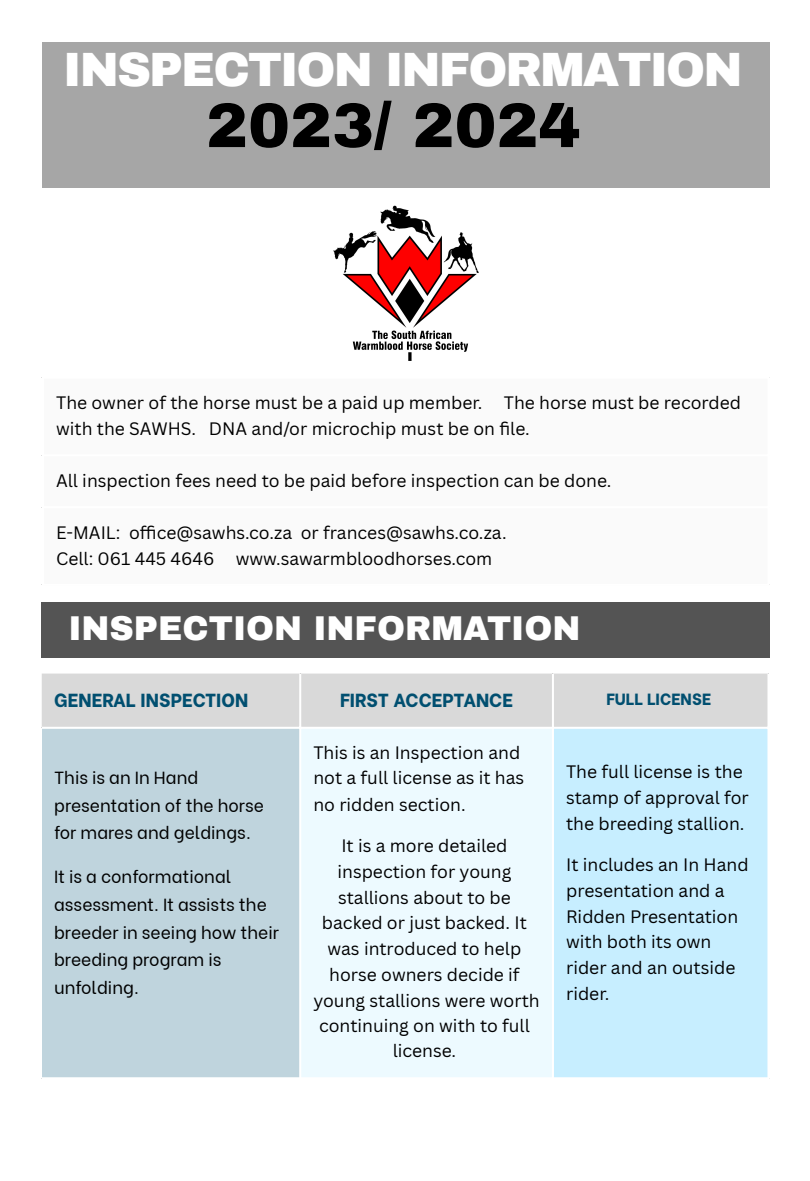
<style>
.page{position:relative;width:810px;height:1181px;background:#fff}
.page>*{position:absolute;margin:0;border:0;box-sizing:border-box;transform-origin:0 0}
.t1{font:900 63px "Archivo";color:#000}
.t2{font:900 47.1px "Archivo";letter-spacing:-.04em;color:#fff}
.t3{font:900 33.75px "Archivo";color:#fff}
.t4{font:800 18.9px "Be Vietnam";color:#014f70}
.t5{font:17.55px/25.7px "Canva Sans";color:#000}
.t6{font:17.55px/27.6px "Be Vietnam";color:#000}
.t7{font:800 16.2px "Be Vietnam";color:#014f70}
</style>
<div class="page">
<div style="left:42px;top:42px;width:727px;height:145px;background:#a6a6a6"></div>
<img style="left:333px;top:205px;width:145px;height:155px">
<div style="left:42px;top:602px;width:728px;height:55px;background:#545454"></div>
<div style="left:42px;top:674px;width:725px;height:52px;background:#d9d9d9"></div>
<div style="left:42px;top:727px;width:258px;height:351px;background:#bfd4dd"></div>
<div style="left:300px;top:727px;width:253px;height:351px;background:#edfaff"></div>
<div style="left:553px;top:727px;width:216px;height:351px;background:#c7eeff"></div>
<hr style="left:299px;top:674px;width:2px;height:403px;background:#fff">
<hr style="left:552px;top:674px;width:2px;height:403px;background:#fff">
<hr style="left:767px;top:674px;width:2px;height:403px;background:#fff">
<hr style="left:42px;top:726px;width:727px;height:2px;background:#fff">
<hr style="left:42px;top:1077px;width:727px;height:2px;background:#fff">
<p class="t2" style="left:63px;top:44px;width:681px">INSPECTION INFORMATION</p>
<p class="t1" style="left:206px;top:92px;width:376px">2023/ 2024</p>
<p class="t5" style="left:56px;top:389px;width:687px;line-height:26.2px">The owner of the horse must be a paid up member. The horse must be recorded with the SAWHS. DNA and/or microchip must be on fi le.</p>
<p class="t5" style="left:56px;top:467px;width:557px">All inspection fees need to be paid before inspection can be done.</p>
<p class="t5" style="left:56px;top:518px;width:452px;line-height:26.2px">E-MAIL: offi ce@sawhs.co.za or frances@sawhs.co.za.<br>Cell: 061 445 4646 www.sawarmbloodhorses.com</p>
<p class="t3" style="left:68px;top:611px;width:514px">INSPECTION INFORMATION</p>
<p class="t4" style="left:54px;top:684px;width:196px">GENERAL INSPECTION</p>
<p class="t4" style="left:340px;top:684px;width:175px">FIRST ACCEPTANCE</p>
<p class="t7" style="left:607px;top:685px;width:106px">FULL LICENSE</p>
<p class="t6" style="left:54px;top:762px;width:211px">This is an In Hand presentation of the horse for mares and geldings.</p>
<p class="t6" style="left:54px;top:861px;width:226px">It is a conformational assessment. It assists the breeder in seeing how their breeding program is unfolding.</p>
<p class="t5" style="left:313px;top:739px;width:212px">This is an Inspection and not a full license as it has no ridden section.</p>
<p class="t5" style="left:313px;top:832px;width:228px;text-align:center">It is a more detailed inspection for young stallions about to be backed or just backed. It was introduced to help horse owners decide if young stallions were worth continuing on with to full license.</p>
<p class="t5" style="left:566px;top:758px;width:184px">The full license is the stamp of approval for the breeding stallion.</p>
<p class="t5" style="left:566px;top:851px;width:184px">It includes an In Hand presentation and a<br>Ridden Presentation with both its own rider and an outside rider.</p>
</div>
